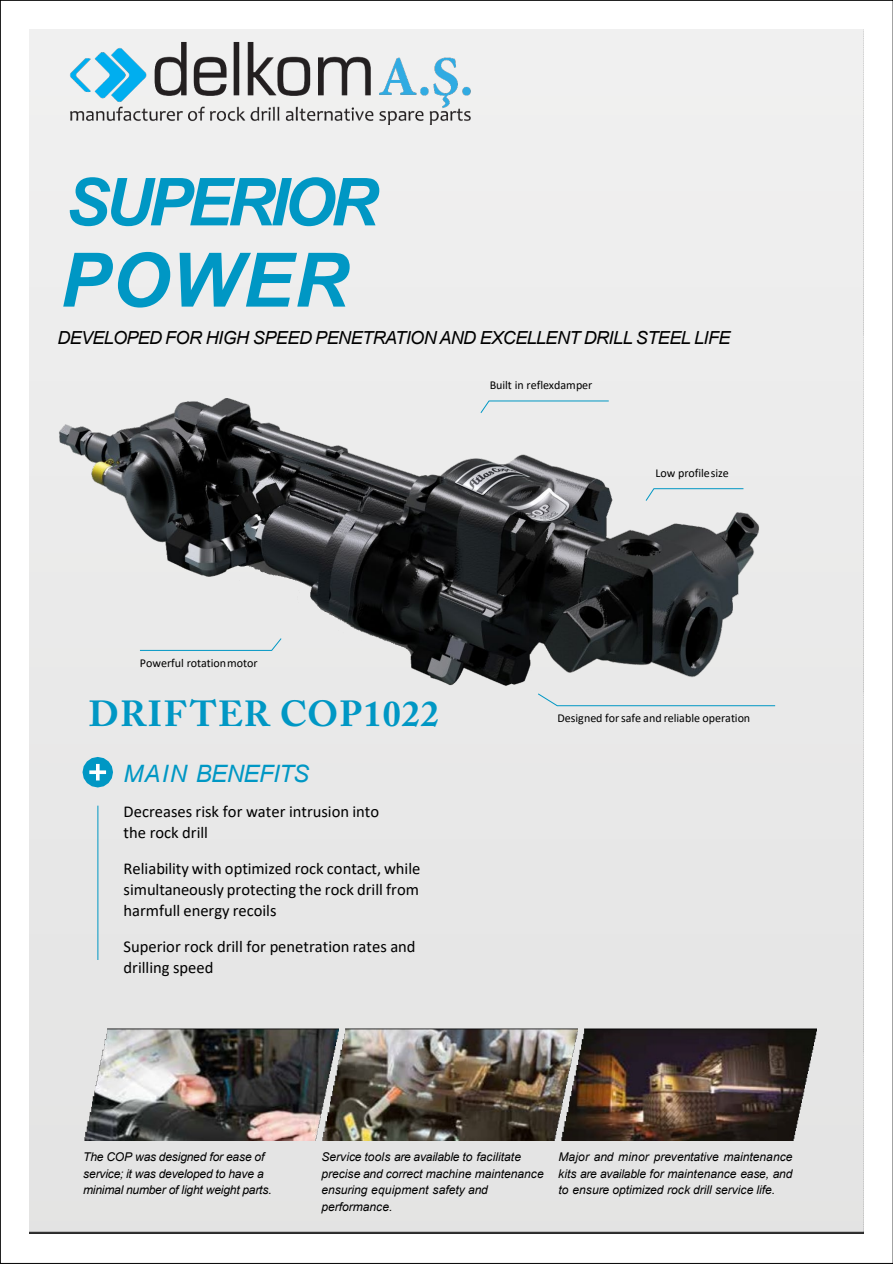
<style>
.page{position:relative;width:893px;height:1264px;background:#fff}
.page>*{position:absolute;margin:0;border:0;box-sizing:border-box;transform-origin:0 0}
.t1{font:italic 700 75px "Arial";letter-spacing:.015em;color:#0097c4}
.t2{font:italic 700 66px "Arial";letter-spacing:-.07em;color:#0097c4}
.t3{font:700 36px "Adobe Caslon Pro";letter-spacing:.03em;color:#0097c4}
.t4{font:italic 24px "Arial";letter-spacing:-.02em;color:#0097c4}
.t5{font:italic 18px "Arial";letter-spacing:-.03em;color:#000}
.t6{font:16.5px/21px "Calibri";color:#000}
.t7{font:italic 12px/16.5px "Arial";letter-spacing:-.005em;color:#000}
.t8{font:12px "Calibri";letter-spacing:-.005em;color:#000}
</style>
<div class="page">
<div style="left:30px;top:30px;width:833px;height:1203px;background:#e9e9e9"></div>
<svg style="left:82px;top:756px;width:31px;height:31px"></svg>
<hr style="left:89px;top:770px;width:17px;height:3px;background:#fff">
<svg style="left:96px;top:763px;width:4px;height:17px"></svg>
<hr style="left:97px;top:805px;width:1px;height:154px;background:#0097c4">
<img style="left:83px;top:1027px;width:238px;height:113px">
<img style="left:578px;top:1027px;width:238px;height:113px">
<img style="left:321px;top:1027px;width:257px;height:113px">
<svg style="left:537px;top:692px;width:238px;height:14px;background:#dbe4e6"></svg>
<img style="left:29px;top:41px;width:484px;height:84px">
<img style="left:57px;top:398px;width:703px;height:291px">
<h2 class="t2" style="left:66px;top:158px;width:314px">SUPERIOR</h2>
<p class="t1" style="left:60px;top:230px;width:289px">POWER</p>
<p class="t5" style="left:57px;top:326px;width:674px">DEVELOPED FOR HIGH SPEED PENETRATION AND EXCELLENT DRILL STEEL LIFE</p>
<p class="t8" style="left:489px;top:376px;width:104px">Built in reflexdamper</p>
<p class="t8" style="left:655px;top:464px;width:75px">Low profilesize</p>
<p class="t8" style="left:140px;top:654px;width:119px">Powerful rotationmotor</p>
<p class="t3" style="left:89px;top:692px;width:351px">DRIFTER COP1022</p>
<p class="t4" style="left:123px;top:758px;width:187px">MAIN BENEFITS</p>
<p class="t6" style="left:123px;top:800px;width:257px">Decreases risk for water intrusion into the rock drill</p>
<p class="t6" style="left:123px;top:857px;width:298px;text-align:justify">Reliability with optimized rock contact, while simultaneously protecting the rock drill from harmfull energy recoils</p>
<p class="t6" style="left:124px;top:935px;width:293px">Superior rock drill for penetration rates and drilling speed</p>
<p class="t8" style="left:557px;top:710px;width:194px">Designed forsafe and reliable operation</p>
<p class="t7" style="left:83px;top:1148px;width:190px">The COP was designed for ease of service; it was developed to have a minimal number of light weight parts.</p>
<p class="t7" style="left:321px;top:1148px;width:224px">Service tools are available to facilitate precise and correct machine maintenance ensuring equipment safety and performance.</p>
<p class="t7" style="left:558px;top:1148px;width:236px;text-align:justify">Major and minor preventative maintenance kits are available for maintenance ease, and to ensure optimized rock drill service life.</p>
</div>
